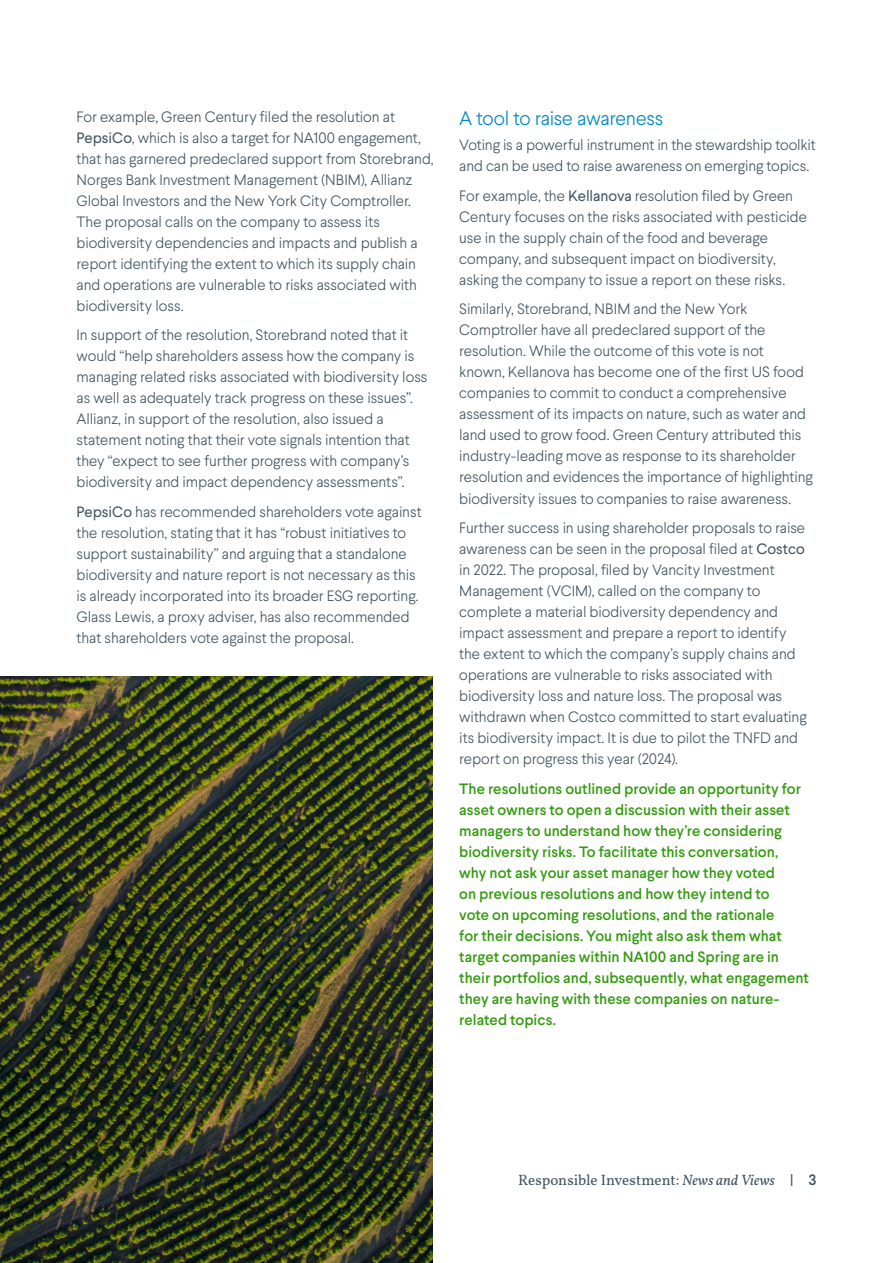
<style>
.page{position:relative;width:893px;height:1263px;background:#fff}
.page>*{position:absolute;margin:0;border:0;box-sizing:border-box;transform-origin:0 0}
.H4_Subhead_Lars_13_16{font:300 19.5px "Larsseit";letter-spacing:-.015em;color:#0188c3}
.P_Body_text_Lars_10_14_Cols{font:300 15px/21px "Larsseit";letter-spacing:-.005em;color:#455560}
.Green_calloutPP{font:500 15px/21px "Larsseit";color:#349b0f}
.t1{font:15px "Vollkorn";letter-spacing:-.005em;color:#455560}
.s1{font-weight:400}
.s2{font-style:italic}
.s3{font-family:"Larsseit"}
.s4{font-family:"Larsseit";font-weight:500}
</style>
<div class="page">
<img style="left:0;top:677px;width:433px;height:586px">
<p class="P_Body_text_Lars_10_14_Cols" style="left:77px;top:106px;width:359px">For example, Green Century filed the resolution at <span class="s1">PepsiCo</span>, which is also a target for NA100 engagement, that has garnered predeclared support from Storebrand, Norges Bank Investment Management (NBIM), Allianz Global Investors and the New York City Comptroller.<br>The proposal calls on the company to assess its biodiversity dependencies and impacts and publish a report identifying the extent to which its supply chain and operations are vulnerable to risks associated with biodiversity loss.</p>
<p class="P_Body_text_Lars_10_14_Cols" style="left:77px;top:324px;width:352px">In support of the resolution, Storebrand noted that it would “help shareholders assess how the company is managing related risks associated with biodiversity loss as well as adequately track progress on these issues”.<br>Allianz, in support of the resolution, also issued a statement noting that their vote signals intention that they “expect to see further progress with company’s biodiversity and impact dependency assessments”.</p>
<p class="P_Body_text_Lars_10_14_Cols" style="left:77px;top:501px;width:347px"><span class="s1">PepsiCo</span> has recommended shareholders vote against the resolution, stating that it has “robust initiatives to support sustainability” and arguing that a standalone biodiversity and nature report is not necessary as this is already incorporated into its broader ESG reporting.<br>Glass Lewis, a proxy adviser, has also recommended that shareholders vote against the proposal.</p>
<p class="H4_Subhead_Lars_13_16" style="left:459px;top:106px;width:206px">A tool to raise awareness</p>
<p class="P_Body_text_Lars_10_14_Cols" style="left:459px;top:135px;width:358px">Voting is a powerful instrument in the stewardship toolkit and can be used to raise awareness on emerging topics.</p>
<p class="P_Body_text_Lars_10_14_Cols" style="left:459px;top:185px;width:349px">For example, the <span class="s1">Kellanova</span> resolution filed by Green Century focuses on the risks associated with pesticide use in the supply chain of the food and beverage company, and subsequent impact on biodiversity, asking the company to issue a report on these risks.</p>
<p class="P_Body_text_Lars_10_14_Cols" style="left:459px;top:299px;width:355px">Similarly, Storebrand, NBIM and the New York Comptroller have all predeclared support of the resolution. While the outcome of this vote is not known, Kellanova has become one of the first US food companies to commit to conduct a comprehensive assessment of its impacts on nature, such as water and land used to grow food. Green Century attributed this industry-leading move as response to its shareholder resolution and evidences the importance of highlighting biodiversity issues to companies to raise awareness.</p>
<p class="P_Body_text_Lars_10_14_Cols" style="left:459px;top:517px;width:349px">Further success in using shareholder proposals to raise awareness can be seen in the proposal filed at <span class="s1">Costco </span>in 2022. The proposal, filed by Vancity Investment Management (VCIM), called on the company to complete a material biodiversity dependency and impact assessment and prepare a report to identify the extent to which the company’s supply chains and operations are vulnerable to risks associated with biodiversity loss and nature loss. The proposal was withdrawn when Costco committed to start evaluating its biodiversity impact. It is due to pilot the TNFD and report on progress this year (2024).</p>
<p class="Green_calloutPP" style="left:459px;top:778px;width:351px">The resolutions outlined provide an opportunity for asset owners to open a discussion with their asset managers to understand how they’re considering biodiversity risks. To facilitate this conversation, why not ask your asset manager how they voted<br>on previous resolutions and how they intend to<br>vote on upcoming resolutions, and the rationale<br>for their decisions. You might also ask them what target companies within NA100 and Spring are in their portfolios and, subsequently, what engagement they are having with these companies on nature&shy;related topics.</p>
<p class="t1" style="left:518px;top:1170px;width:300px">Responsible Investment: <span class="s2">News and Views</span> <span class="s3">|</span> <span class="s4">3</span></p>
</div>
